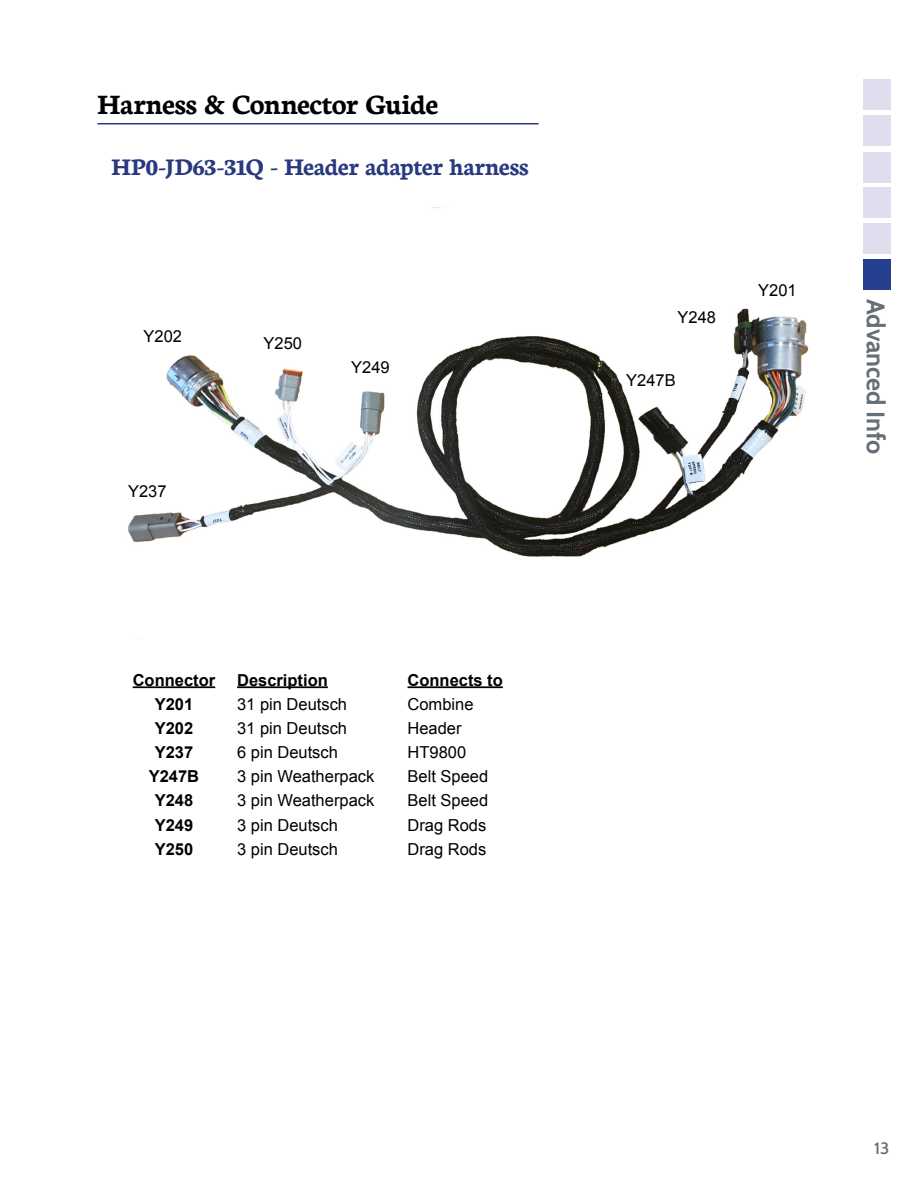
<style>
.page{position:relative;width:918px;height:1188px;background:#fff}
.page>*{position:absolute;margin:0;border:0;box-sizing:border-box;transform-origin:0 0}
.t1{font:700 30px "Neuton";letter-spacing:-.005em;color:#000}
.t2{font:700 25.5px "Neuton";color:#29387f}
.t3{font:700 25.5px "Cabin";letter-spacing:-.005em;color:#666e78}
.t4{font:16.5px "Arial";color:#000}
.t5{font:700 16.5px "Arial";color:#000}
.t6{font:500 16.5px "Cabin";color:#666e78}
</style>
<div class="page">
<hr style="left:98px;top:123px;width:440px;height:1px;background:#29387f">
<img style="left:127px;top:207px;width:682px;height:350px">
<hr style="left:133px;top:686px;width:82px;height:2px;background:#000">
<hr style="left:237px;top:686px;width:91px;height:2px;background:#000">
<hr style="left:408px;top:686px;width:95px;height:2px;background:#000">
<div style="left:863px;top:187px;width:27px;height:31px;background:#dedeef"></div>
<div style="left:863px;top:223px;width:27px;height:31px;background:#dedeef"></div>
<div style="left:863px;top:152px;width:27px;height:31px;background:#dedeef"></div>
<div style="left:863px;top:116px;width:27px;height:30px;background:#dedeef"></div>
<div style="left:863px;top:79px;width:27px;height:31px;background:#dedeef"></div>
<div style="left:863px;top:259px;width:27px;height:31px;background:#25408f"></div>
<h1 class="t1" style="left:98px;top:85px;width:342px">Harness &amp; Connector Guide</h1>
<h2 class="t2" style="left:111px;top:150px;width:419px">HP0-JD63-31Q - Header adapter harness</h2>
<p class="t4" style="left:144px;top:325px;width:40px">Y202</p>
<p class="t4" style="left:128px;top:481px;width:40px">Y237</p>
<p class="t4" style="left:264px;top:332px;width:40px">Y250</p>
<p class="t4" style="left:351px;top:356px;width:40px">Y249</p>
<p class="t5" style="left:133px;top:669px;width:84px">Connector</p>
<p class="t5" style="left:237px;top:669px;width:92px">Description</p>
<p class="t5" style="left:408px;top:669px;width:97px">Connects to</p>
<p class="t5" style="left:155px;top:693px;width:40px">Y201</p>
<p class="t4" style="left:237px;top:693px;width:112px">31 pin Deutsch</p>
<p class="t4" style="left:408px;top:693px;width:68px">Combine</p>
<p class="t5" style="left:155px;top:717px;width:40px">Y202</p>
<p class="t4" style="left:237px;top:717px;width:112px">31 pin Deutsch</p>
<p class="t4" style="left:408px;top:717px;width:56px">Header</p>
<p class="t5" style="left:155px;top:741px;width:40px">Y237</p>
<p class="t4" style="left:237px;top:741px;width:102px">6 pin Deutsch</p>
<p class="t4" style="left:408px;top:741px;width:60px">HT9800</p>
<p class="t5" style="left:149px;top:765px;width:52px">Y247B</p>
<p class="t4" style="left:237px;top:765px;width:139px">3 pin Weatherpack</p>
<p class="t4" style="left:408px;top:765px;width:82px">Belt Speed</p>
<p class="t5" style="left:155px;top:789px;width:40px">Y248</p>
<p class="t4" style="left:237px;top:789px;width:139px">3 pin Weatherpack</p>
<p class="t4" style="left:408px;top:789px;width:82px">Belt Speed</p>
<p class="t5" style="left:155px;top:814px;width:40px">Y249</p>
<p class="t4" style="left:237px;top:815px;width:102px">3 pin Deutsch</p>
<p class="t4" style="left:408px;top:815px;width:80px">Drag Rods</p>
<p class="t5" style="left:155px;top:838px;width:40px">Y250</p>
<p class="t4" style="left:237px;top:839px;width:102px">3 pin Deutsch</p>
<p class="t4" style="left:408px;top:839px;width:80px">Drag Rods</p>
<p class="t4" style="left:678px;top:307px;width:40px">Y248</p>
<p class="t4" style="left:626px;top:369px;width:51px">Y247B</p>
<p class="t4" style="left:758px;top:279px;width:40px">Y201</p>
<h2 class="t3" style="left:891px;top:299px;width:156px;rotate:90deg">Advanced Info</h2>
<p class="t6" style="left:874px;top:1138px;width:17px">13</p>
</div>
